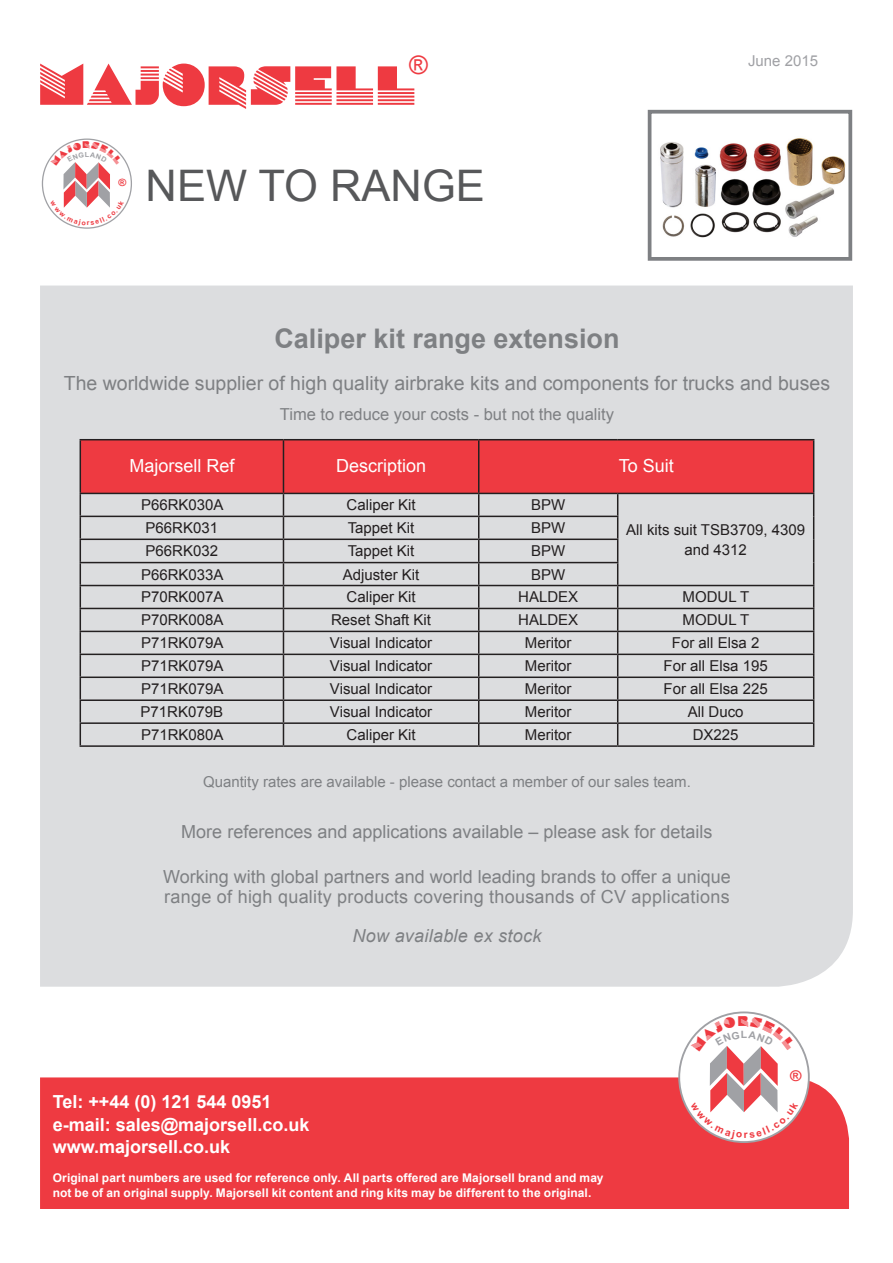
<style>
.page{position:relative;width:893px;height:1263px;background:#fff}
.page>*{position:absolute;margin:0;border:0;box-sizing:border-box;transform-origin:0 0}
.t1{font:52.5px "Cosigna";color:#ee3a41}
.t2{font:43.5px "Arial";color:#57585a}
.Address{font:700 27px "Arial";color:#7e8083}
.t3{font:25.5px "Arial";color:#ee3a41}
.Address-2{font:19.5px "Arial";color:#7e8083}
.Address-3{font:18px "Arial";color:#7e8083}
.t4{font:700 18px "Arial";color:#fff}
.Address-4{font:18px "Arial";color:#fff}
.Address-5{font:italic 18px "Arial";letter-spacing:.015em;color:#7e8083}
.Address-6{font:16.5px "Arial";color:#7e8083}
.Address-7{font:15px/19.5px "Arial";color:#231f20;text-align:center}
.Address-8{font:15px "Arial";color:#7e8083}
.t5{font:15px "Arial";color:#a0a1a5}
.t6{font:700 14.85px "Arial";color:#ee3a41;scale:1.04 1}
.t7{font:700 12px "Arial";letter-spacing:.01em;color:#fff}
.t8{font:700 10.2px "Arial";color:#ee3a41;scale:1.04 1}
</style>
<div class="page">
<div style="left:40px;top:285px;width:813px;height:702px;background:#dcdddf"></div>
<div style="left:40px;top:1077px;width:809px;height:132px;background:#ee3a41"></div>
<hr style="left:80px;top:439px;width:203px;height:1px;background:#231f20">
<hr style="left:283px;top:439px;width:196px;height:1px;background:#231f20">
<hr style="left:479px;top:439px;width:139px;height:1px;background:#231f20">
<hr style="left:618px;top:439px;width:196px;height:1px;background:#231f20">
<svg style="left:80px;top:440px;width:734px;height:305px;background:#d3b5b8"></svg>
<hr style="left:80px;top:745px;width:203px;height:2px;background:#231f20">
<hr style="left:283px;top:745px;width:196px;height:2px;background:#231f20">
<hr style="left:479px;top:745px;width:139px;height:2px;background:#231f20">
<hr style="left:618px;top:745px;width:196px;height:2px;background:#231f20">
<img style="left:660px;top:138px;width:186px;height:100px">
<div style="left:648px;top:110px;width:204px;height:151px;border:4px solid #7e8083"></div>
<svg style="left:42px;top:139px;width:89px;height:89px"></svg>
<svg style="left:679px;top:1012px;width:130px;height:130px"></svg>
<svg style="left:50px;top:142px;width:74px;height:84px"></svg>
<svg style="left:691px;top:1016px;width:107px;height:123px"></svg>
<p class="t3" style="left:409px;top:48px;width:20px">®</p>
<p class="t1" style="left:38px;top:62px;width:380px">MAJORSELL</p>
<p class="t8" style="left:119px;top:176px;width:9px">®</p>
<p class="t2" style="left:146px;top:157px;width:341px">NEW TO RANGE</p>
<p class="t5" style="left:748px;top:51px;width:72px">June 2015</p>
<p class="Address" style="left:274px;top:320px;width:347px">Caliper kit range extension</p>
<p class="Address-2" style="left:64px;top:370px;width:768px">The worldwide supplier of high quality airbrake kits and components for trucks and buses</p>
<p class="Address-6" style="left:280px;top:403px;width:336px">Time to reduce your costs - but not the quality</p>
<p class="Address-4" style="left:129px;top:454px;width:107px">Majorsell Ref</p>
<p class="Address-4" style="left:336px;top:454px;width:92px">Description</p>
<p class="Address-4" style="left:619px;top:454px;width:57px">To Suit</p>
<p class="Address-7" style="left:141px;top:495px;width:84px">P66RK030A</p>
<p class="Address-7" style="left:346px;top:495px;width:71px">Caliper Kit</p>
<p class="Address-7" style="left:531px;top:495px;width:36px">BPW</p>
<p class="Address-7" style="left:626px;top:520px;width:180px">All kits suit TSB3709, 4309 and 4312</p>
<p class="Address-7" style="left:146px;top:518px;width:74px">P66RK031</p>
<p class="Address-7" style="left:348px;top:518px;width:68px">Tappet Kit</p>
<p class="Address-7" style="left:531px;top:518px;width:36px">BPW</p>
<p class="Address-7" style="left:146px;top:541px;width:74px">P66RK032</p>
<p class="Address-7" style="left:348px;top:541px;width:68px">Tappet Kit</p>
<p class="Address-7" style="left:531px;top:541px;width:36px">BPW</p>
<p class="Address-7" style="left:141px;top:565px;width:84px">P66RK033A</p>
<p class="Address-7" style="left:343px;top:565px;width:78px">Adjuster Kit</p>
<p class="Address-7" style="left:531px;top:565px;width:36px">BPW</p>
<p class="Address-7" style="left:141px;top:588px;width:84px">P70RK007A</p>
<p class="Address-7" style="left:346px;top:588px;width:71px">Caliper Kit</p>
<p class="Address-7" style="left:518px;top:588px;width:62px">HALDEX</p>
<p class="Address-7" style="left:682px;top:588px;width:68px">MODUL T</p>
<p class="Address-7" style="left:141px;top:610px;width:84px">P70RK008A</p>
<p class="Address-7" style="left:331px;top:610px;width:102px">Reset Shaft Kit</p>
<p class="Address-7" style="left:518px;top:610px;width:62px">HALDEX</p>
<p class="Address-7" style="left:682px;top:610px;width:68px">MODUL T</p>
<p class="Address-7" style="left:141px;top:633px;width:84px">P71RK079A</p>
<p class="Address-7" style="left:330px;top:633px;width:104px">Visual Indicator</p>
<p class="Address-7" style="left:525px;top:633px;width:48px">Meritor</p>
<p class="Address-7" style="left:672px;top:633px;width:89px">For all Elsa 2</p>
<p class="Address-7" style="left:141px;top:656px;width:84px">P71RK079A</p>
<p class="Address-7" style="left:330px;top:656px;width:104px">Visual Indicator</p>
<p class="Address-7" style="left:525px;top:656px;width:48px">Meritor</p>
<p class="Address-7" style="left:664px;top:656px;width:106px">For all Elsa 195</p>
<p class="Address-7" style="left:141px;top:679px;width:84px">P71RK079A</p>
<p class="Address-7" style="left:330px;top:679px;width:104px">Visual Indicator</p>
<p class="Address-7" style="left:525px;top:679px;width:48px">Meritor</p>
<p class="Address-7" style="left:664px;top:679px;width:106px">For all Elsa 225</p>
<p class="Address-7" style="left:141px;top:702px;width:84px">P71RK079B</p>
<p class="Address-7" style="left:330px;top:702px;width:104px">Visual Indicator</p>
<p class="Address-7" style="left:525px;top:702px;width:48px">Meritor</p>
<p class="Address-7" style="left:688px;top:702px;width:57px">All Duco</p>
<p class="Address-7" style="left:141px;top:725px;width:84px">P71RK080A</p>
<p class="Address-7" style="left:346px;top:725px;width:71px">Caliper Kit</p>
<p class="Address-7" style="left:525px;top:725px;width:48px">Meritor</p>
<p class="Address-7" style="left:693px;top:725px;width:47px">DX225</p>
<p class="Address-8" style="left:203px;top:772px;width:489px">Quantity rates are available - please contact a member of our sales team.</p>
<p class="Address-3" style="left:181px;top:820px;width:533px">More references and applications available – please ask for details</p>
<p class="Address-3" style="left:163px;top:865px;width:569px">Working with global partners and world leading brands to offer a unique</p>
<p class="Address-3" style="left:164px;top:885px;width:567px">range of high quality products covering thousands of CV applications</p>
<p class="Address-5" style="left:353px;top:924px;width:190px">Now available ex stock</p>
<p class="t4" style="left:53px;top:1090px;width:220px">Tel: ++44 (0) 121 544 0951</p>
<p class="t4" style="left:53px;top:1112px;width:258px">e-mail: sales@majorsell.co.uk</p>
<p class="t4" style="left:53px;top:1135px;width:179px">www.majorsell.co.uk</p>
<p class="t7" style="left:53px;top:1170px;width:552px">Original part numbers are used for reference only. All parts offered are Majorsell brand and may</p>
<p class="t7" style="left:53px;top:1185px;width:540px">not be of an original supply. Majorsell kit content and ring kits may be different to the original.</p>
<p class="t6" style="left:790px;top:1066px;width:12px">®</p>
</div>
